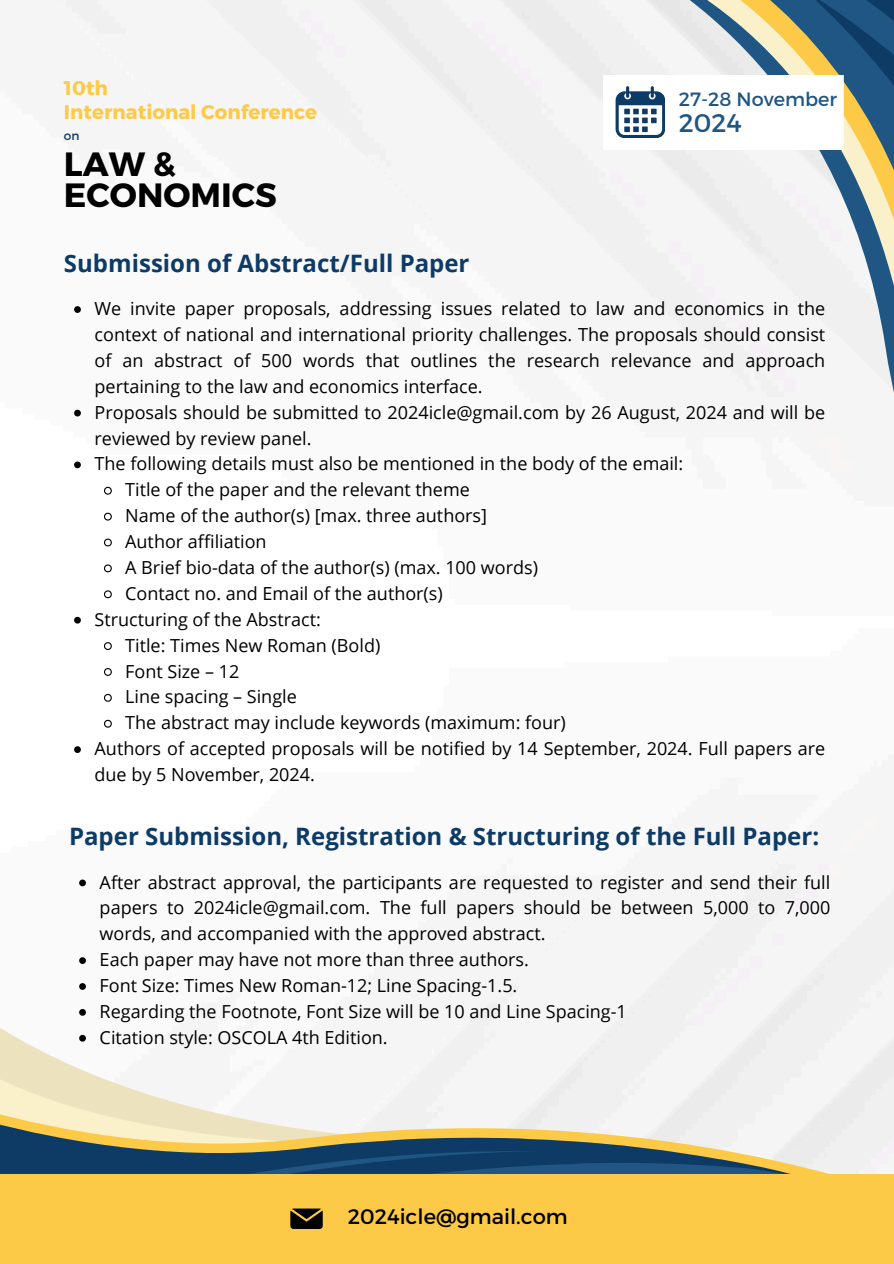
<style>
.page{position:relative;width:894px;height:1264px;background:#fff}
.page>*{position:absolute;margin:0;border:0;box-sizing:border-box;transform-origin:0 0}
.t1{font:700 33.6px/31.2px "Montserrat";color:#000}
.t2{font:25.5px "Montserrat";color:#1f5684}
.t3{font:700 24px "Open Sans";color:#0d3b66}
.t4{font:21px "Montserrat";color:#000}
.t5{font:700 19.8px/23.7px "Montserrat";color:#fcca46}
.t6{font:19.2px "Montserrat";color:#1f5684}
.t7{font:18px/25.8px "Open Sans";color:#000}
.t8{font:12.15px "Montserrat";color:#0d3b66}
</style>
<div class="page">
<img style="left:60px;top:0;width:833px;height:1108px">
<svg style="left:569px;top:509px;width:324px;height:115px"></svg>
<div style="left:568px;top:0;width:325px;height:509px;background:#f5f5f5"></div>
<svg style="left:692px;top:0;width:201px;height:342px"></svg>
<div style="left:0;top:1012px;width:581px;height:96px;background:#f5f5f5"></div>
<svg style="left:0;top:1066px;width:560px;height:42px;fill:#f5f5f5"></svg>
<svg style="left:0;top:1108px;width:893px;height:66px"></svg>
<div style="left:0;top:1174px;width:893px;height:89px;background:#fcca46"></div>
<svg style="left:74px;top:306px;width:7px;height:7px"></svg>
<svg style="left:74px;top:410px;width:7px;height:6px"></svg>
<svg style="left:74px;top:461px;width:7px;height:7px"></svg>
<svg style="left:103px;top:486px;width:10px;height:9px"></svg>
<svg style="left:103px;top:512px;width:10px;height:9px"></svg>
<svg style="left:103px;top:538px;width:10px;height:9px"></svg>
<svg style="left:103px;top:563px;width:10px;height:10px"></svg>
<svg style="left:103px;top:589px;width:10px;height:10px"></svg>
<svg style="left:74px;top:617px;width:7px;height:6px"></svg>
<svg style="left:103px;top:641px;width:10px;height:10px"></svg>
<svg style="left:103px;top:667px;width:10px;height:9px"></svg>
<svg style="left:103px;top:693px;width:10px;height:9px"></svg>
<svg style="left:103px;top:719px;width:10px;height:9px"></svg>
<svg style="left:74px;top:746px;width:7px;height:7px"></svg>
<svg style="left:79px;top:879px;width:7px;height:7px"></svg>
<svg style="left:79px;top:957px;width:7px;height:6px"></svg>
<svg style="left:79px;top:983px;width:7px;height:6px"></svg>
<svg style="left:79px;top:1008px;width:7px;height:7px"></svg>
<svg style="left:79px;top:1034px;width:7px;height:7px"></svg>
<svg style="left:105px;top:1147px;width:788px;height:81px"></svg>
<img style="left:603px;top:76px;width:240px;height:73px">
<svg style="left:615px;top:86px;width:49px;height:52px"></svg>
<p class="t5" style="left:64px;top:76px;width:254px">10th<br>International Conference</p>
<p class="t8" style="left:64px;top:128px;width:17px">on</p>
<h1 class="t1" style="left:64px;top:146px;width:214px">LAW &amp;<br>ECONOMICS</h1>
<p class="t6" style="left:678px;top:86px;width:159px">27-28 November</p>
<h2 class="t2" style="left:678px;top:106px;width:64px">2024</h2>
<h3 class="t3" style="left:64px;top:246px;width:407px">Submission of Abstract/Full Paper</h3>
<p class="t7" style="left:95px;top:295px;width:732px">We invite paper proposals, addressing issues related to law and economics in the</p>
<p class="t7" style="left:95px;top:321px;width:732px">context of national and international priority challenges. The proposals should consist</p>
<p class="t7" style="left:95px;top:347px;width:732px">of an abstract of 500 words that outlines the research relevance and approach</p>
<p class="t7" style="left:95px;top:373px;width:389px">pertaining to the law and economics interface.</p>
<p class="t7" style="left:95px;top:399px;width:732px">Proposals should be submitted to 2024icle@gmail.com by 26 August, 2024 and will be</p>
<p class="t7" style="left:95px;top:425px;width:218px">reviewed by review panel.</p>
<p class="t7" style="left:95px;top:450px;width:590px">The following details must also be mentioned in the body of the email:</p>
<p class="t7" style="left:125px;top:476px;width:346px">Title of the paper and the relevant theme</p>
<p class="t7" style="left:125px;top:502px;width:363px">Name of the author(s) [max. three authors]</p>
<p class="t7" style="left:125px;top:528px;width:143px">Author affiliation</p>
<p class="t7" style="left:125px;top:554px;width:414px">A Brief bio-data of the author(s) (max. 100 words)</p>
<p class="t7" style="left:125px;top:580px;width:319px">Contact no. and Email of the author(s)</p>
<p class="t7" style="left:95px;top:606px;width:228px">Structuring of the Abstract:</p>
<p class="t7" style="left:125px;top:632px;width:256px">Title: Times New Roman (Bold)</p>
<p class="t7" style="left:125px;top:657px;width:115px">Font Size – 12</p>
<p class="t7" style="left:125px;top:683px;width:173px">Line spacing – Single</p>
<p class="t7" style="left:125px;top:709px;width:442px">The abstract may include keywords (maximum: four)</p>
<p class="t7" style="left:95px;top:735px;width:732px">Authors of accepted proposals will be notified by 14 September, 2024. Full papers are</p>
<p class="t7" style="left:95px;top:761px;width:222px">due by 5 November, 2024.</p>
<h3 class="t3" style="left:69px;top:819px;width:751px">Paper Submission, Registration &amp; Structuring of the Full Paper:</h3>
<p class="t7" style="left:100px;top:868px;width:732px">After abstract approval, the participants are requested to register and send their full papers to 2024icle@gmail.com. The full papers should be between 5,000 to 7,000 words, and accompanied with the approved abstract.<br>Each paper may have not more than three authors.<br>Font Size: Times New Roman-12; Line Spacing-1.5.<br>Regarding the Footnote, Font Size will be 10 and Line Spacing-1<br>Citation style: OSCOLA 4th Edition.</p>
<p class="t4" style="left:348px;top:1203px;width:221px">2024icle@gmail.com</p>
</div>
